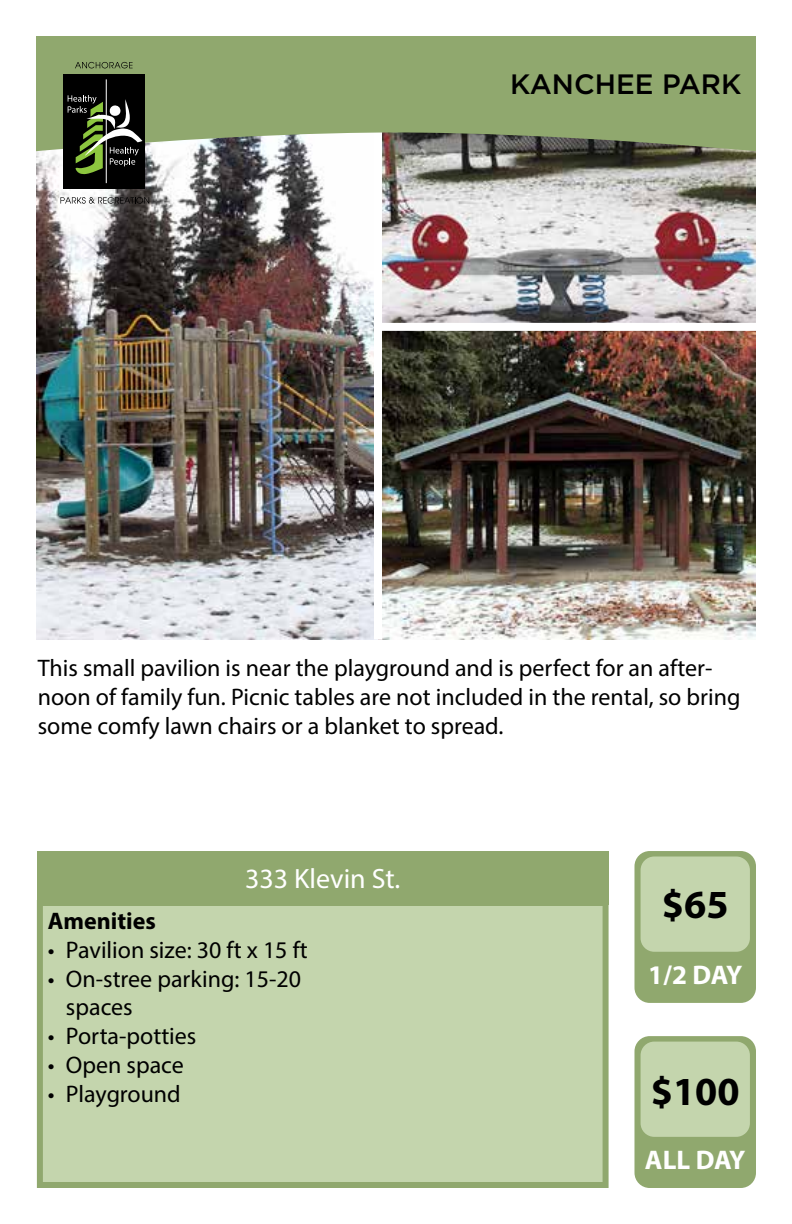
<style>
.page{position:relative;width:792px;height:1224px;background:#fff}
.page>*{position:absolute;margin:0;border:0;box-sizing:border-box;transform-origin:0 0}
.t1{font:700 40px "Myriad Pro";color:#000}
.t2{font:28px "Myriad Pro";color:#fff}
.t3{font:500 28px "Gotham";color:#000}
.t4{font:700 27px "Myriad Pro";letter-spacing:-.015em;color:#fff}
.t5{font:24px/28.8px "Myriad Pro";color:#000}
.t6{font:700 24px "Myriad Pro";color:#000}
</style>
<div class="page">
<img style="left:36px;top:151px;width:720px;height:488px">
<div style="left:374px;top:121px;width:8px;height:518px;background:#fff"></div>
<svg style="left:36px;top:36px;width:720px;height:115px;background:#8fa571"></svg>
<div style="left:63px;top:74px;width:82px;height:115px;background:#000"></div>
<hr style="left:106px;top:79px;width:1px;height:104px;background:#fff">
<svg style="left:68px;top:95px;width:74px;height:79px"></svg>
<svg style="left:75px;top:62px;width:58px;height:6px"></svg>
<svg style="left:60px;top:197px;width:89px;height:7px"></svg>
<div style="left:378px;top:323px;width:378px;height:8px;background:#fff"></div>
<div style="left:37px;top:851px;width:572px;height:53px;background:#90a86e"></div>
<div style="left:634px;top:851px;width:122px;height:152px;background:#90a86e;border-radius:15px"></div>
<div style="left:641px;top:857px;width:109px;height:95px;background:#c4d5ad;border-radius:14px"></div>
<div style="left:634px;top:1036px;width:122px;height:152px;background:#90a86e;border-radius:15px"></div>
<div style="left:641px;top:1042px;width:109px;height:95px;background:#c4d5ad;border-radius:14px"></div>
<div style="left:40px;top:903px;width:566px;height:282px;background:#c4d5ad"></div>
<div style="left:37px;top:900px;width:572px;height:288px;border:6px solid #90a86e"></div>
<p class="t3" style="left:510px;top:66px;width:233px">KANCHEE PARK</p>
<p class="t5" style="left:38px;top:653px;width:704px">This small pavilion is near the playground and is perfect for an after&shy;noon of family fun. Picnic tables are not included in the rental, so bring some comfy lawn chairs or a blanket to spread.</p>
<p class="t2" style="left:245px;top:862px;width:157px">333 Klevin St.</p>
<p class="t6" style="left:48px;top:905px;width:110px">Amenities</p>
<p class="t5" style="left:48px;top:935px;width:261px">• Pavilion size: 30 ft x 15 ft</p>
<p class="t5" style="left:66px;top:964px;width:237px;text-indent:-18px">• On-stree parking: 15-20 spaces</p>
<p class="t5" style="left:48px;top:1021px;width:150px">• Porta-potties</p>
<p class="t5" style="left:48px;top:1050px;width:137px">• Open space</p>
<p class="t5" style="left:48px;top:1079px;width:134px">• Playground</p>
<h1 class="t1" style="left:662px;top:879px;width:68px">$65</h1>
<p class="t4" style="left:648px;top:957px;width:96px">1/2 DAY</p>
<h1 class="t1" style="left:651px;top:1065px;width:90px">$100</h1>
<p class="t4" style="left:645px;top:1142px;width:102px">ALL DAY</p>
</div>
